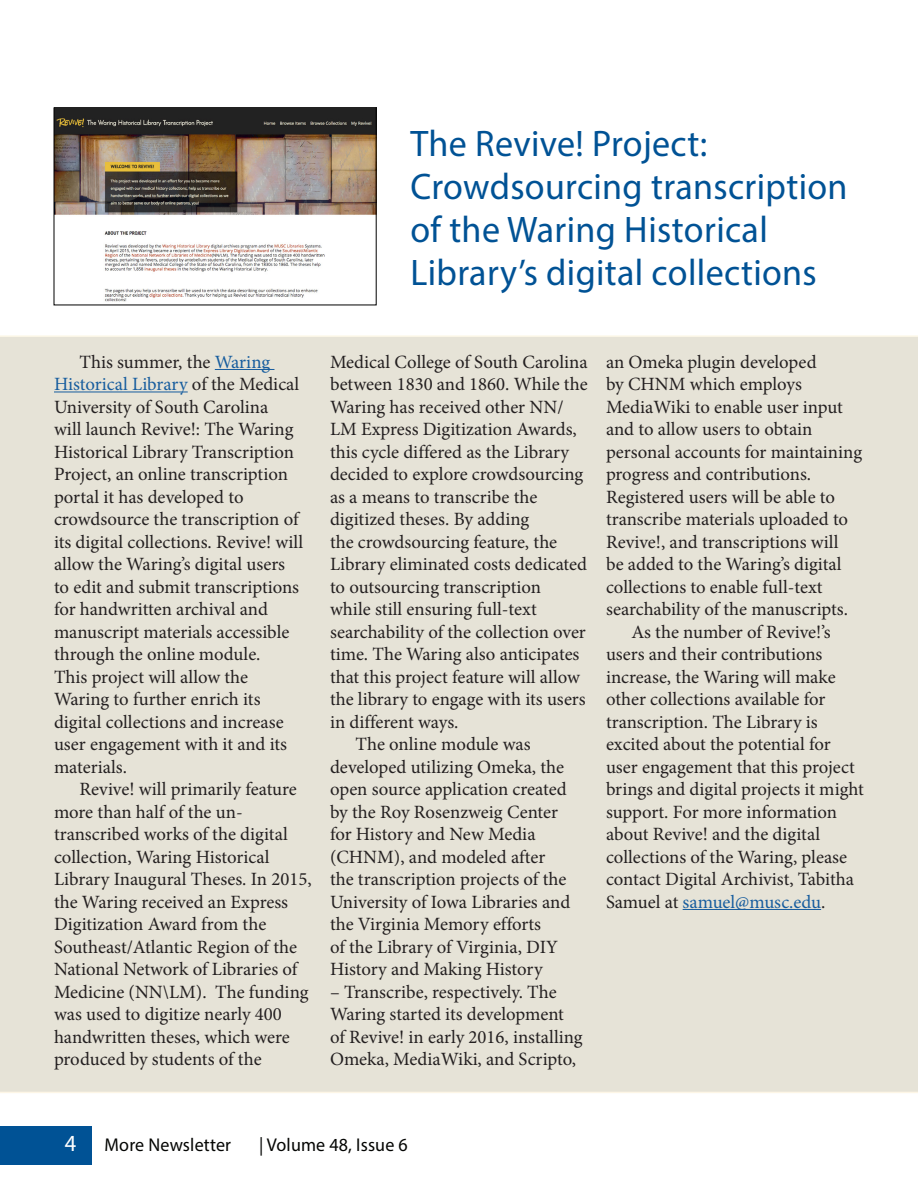
<style>
.page{position:relative;width:918px;height:1188px;background:#fff}
.page>*{position:absolute;margin:0;border:0;box-sizing:border-box;transform-origin:0 0}
.Headings__blue_text{font:37.05px/43.2px "Myriad Pro";letter-spacing:.01em;color:#005295}
.Page_Numbers{font:23.1px "Myriad Pro";color:#fff}
.t1{font:18.75px/22.5px "Minion Pro";color:#231f20}
.Footer_Volume___Issu{font:18.6px "Myriad Pro";letter-spacing:.01em;color:#040503}
.Footer_Title{font:18.6px "Myriad Pro";letter-spacing:.01em;color:#040503}
.s1{color:#175d9e}
</style>
<div class="page">
<div style="left:0;top:335px;width:918px;height:758px;background:#e6e3d7"></div>
<img style="left:56px;top:109px;width:318px;height:193px">
<div style="left:54px;top:107px;width:322px;height:198px;border:1px solid #000"></div>
<hr style="left:215px;top:369px;width:59px;height:1px;background:#175d9e">
<hr style="left:54px;top:392px;width:134px;height:1px;background:#175d9e">
<hr style="left:683px;top:909px;width:138px;height:1px;background:#175d9e">
<div style="left:0;top:1126px;width:92px;height:38px;background:#005295"></div>
<p class="Headings__blue_text" style="left:410px;top:121px;width:298px">The Revive! Project:</p>
<p class="Headings__blue_text" style="left:410px;top:164px;width:439px">Crowdsourcing transcription of the Waring Historical<br>Library’s digital collections</p>
<p class="t1" style="left:54px;top:350px;width:251px;text-indent:26px">This summer, the <span class="s1">Waring<br>Historical Library</span> of the Medical<br>University of South Carolina<br>will launch Revive!: The Waring<br>Historical Library Transcription<br>Project, an online transcription portal it has developed to crowdsource the transcription of its digital collections. Revive! will allow the Waring’s digital users to edit and submit transcriptions for handwritten archival and manuscript materials accessible through the online module.<br>This project will allow the<br>Waring to further enrich its digital collections and increase user engagement with it and its materials.</p>
<p class="t1" style="left:54px;top:778px;width:259px;text-indent:26px">Revive! will primarily feature more than half of the un&shy;transcribed works of the digital collection, Waring Historical<br>Library Inaugural Theses. In 2015, the Waring received an Express<br>Digitization Award from the<br>Southeast/Atlantic Region of the<br>National Network of Libraries of<br>Medicine (NN\LM). The funding was used to digitize nearly 400 handwritten theses, which were produced by students of the</p>
<p class="t1" style="left:330px;top:350px;width:259px">Medical College of South Carolina between 1830 and 1860. While the<br>Waring has received other NN/<br>LM Express Digitization Awards, this cycle differed as the Library decided to explore crowdsourcing as a means to transcribe the digitized theses. By adding<br>the crowdsourcing feature, the<br>Library eliminated costs dedicated to outsourcing transcription<br>while still ensuring full-text searchability of the collection over time. The Waring also anticipates that this project feature will allow the library to engage with its users in different ways.</p>
<p class="t1" style="left:330px;top:733px;width:242px;text-indent:26px">The online module was developed utilizing Omeka, the open source application created by the Roy Rosenzweig Center for History and New Media (CHNM), and modeled after the transcription projects of the<br>University of Iowa Libraries and the Virginia Memory efforts<br>of the Library of Virginia, DIY<br>History and Making History</p>
<p class="t1" style="left:330px;top:980px;width:254px">– Transcribe, respectively. The Waring started its development of Revive! in early 2016, installing Omeka, MediaWiki, and Scripto,</p>
<p class="t1" style="left:606px;top:350px;width:258px">an Omeka plugin developed<br>by CHNM which employs<br>MediaWiki to enable user input and to allow users to obtain personal accounts for maintaining progress and contributions.<br>Registered users will be able to transcribe materials uploaded to<br>Revive!, and transcriptions will<br>be added to the Waring’s digital collections to enable full-text searchability of the manuscripts.</p>
<p class="t1" style="left:606px;top:620px;width:259px;text-indent:26px">As the number of Revive!’s users and their contributions increase, the Waring will make other collections available for transcription. The Library is excited about the potential for user engagement that this project brings and digital projects it might support. For more information about Revive! and the digital collections of the Waring, please contact Digital Archivist, Tabitha<br>Samuel at <span class="s1">samuel@musc.edu</span>.</p>
<p class="Page_Numbers" style="left:65px;top:1129px;width:13px">4</p>
<p class="Footer_Title" style="left:105px;top:1133px;width:128px">More Newsletter</p>
<p class="Footer_Volume___Issu" style="left:259px;top:1133px;width:150px">| Volume 48, Issue 6</p>
</div>
